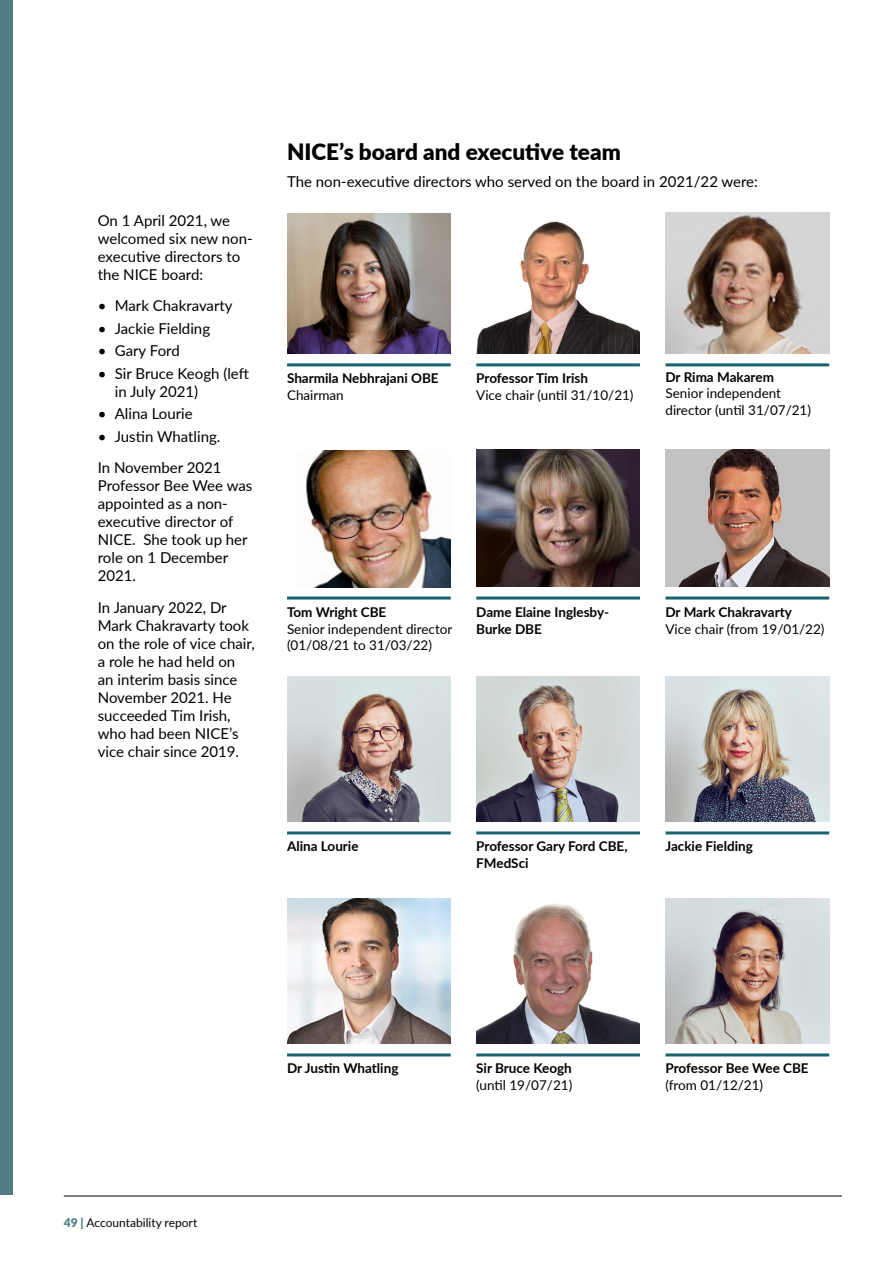
<style>
.page{position:relative;width:893px;height:1263px;background:#fff}
.page>*{position:absolute;margin:0;border:0;box-sizing:border-box;transform-origin:0 0}
.Sub_header_1{font:900 22.5px "Lato";color:#000}
.Body{font:15px/18px "Lato";color:#000}
.Captions{font:700 13.5px/16.5px "Lato";color:#000}
.Captions-2{font:13.5px/16.5px "Lato";color:#000}
.t1{font:12px "Lato";color:#000}
.s1{font-weight:900;color:#4f7d83}
.s2{font-weight:400}
</style>
<div class="page">
<hr style="left:64px;top:1196px;width:778px;height:1px;background:#000">
<div style="left:0;top:0;width:13px;height:1194px;background:#4f7d83"></div>
<img style="left:287px;top:213px;width:164px;height:141px">
<img style="left:476px;top:221px;width:164px;height:133px">
<img style="left:665px;top:212px;width:164px;height:141px">
<img style="left:305px;top:451px;width:146px;height:137px">
<img style="left:476px;top:449px;width:164px;height:138px">
<img style="left:665px;top:450px;width:164px;height:137px">
<img style="left:287px;top:677px;width:164px;height:145px">
<img style="left:476px;top:677px;width:164px;height:145px">
<img style="left:665px;top:677px;width:164px;height:145px">
<img style="left:287px;top:899px;width:164px;height:145px">
<img style="left:476px;top:904px;width:164px;height:140px">
<img style="left:665px;top:899px;width:164px;height:145px">
<hr style="left:287px;top:363px;width:164px;height:3px;background:#18646e">
<hr style="left:476px;top:363px;width:164px;height:3px;background:#18646e">
<hr style="left:476px;top:596px;width:164px;height:3px;background:#18646e">
<hr style="left:665px;top:363px;width:164px;height:3px;background:#18646e">
<hr style="left:287px;top:596px;width:164px;height:3px;background:#18646e">
<hr style="left:665px;top:596px;width:164px;height:3px;background:#18646e">
<hr style="left:287px;top:831px;width:164px;height:3px;background:#18646e">
<hr style="left:476px;top:831px;width:164px;height:3px;background:#18646e">
<hr style="left:665px;top:831px;width:164px;height:3px;background:#18646e">
<hr style="left:287px;top:1053px;width:164px;height:3px;background:#18646e">
<hr style="left:476px;top:1053px;width:164px;height:3px;background:#18646e">
<hr style="left:665px;top:1053px;width:164px;height:3px;background:#18646e">
<p class="Body" style="left:98px;top:211px;width:156px">On 1 April 2021, we welcomed six new non&shy;executive directors to the NICE board:</p>
<p class="Body" style="left:98px;top:296px;width:136px">• Mark Chakravarty</p>
<p class="Body" style="left:98px;top:319px;width:114px">• Jackie Fielding</p>
<p class="Body" style="left:98px;top:341px;width:83px">• Gary Ford</p>
<p class="Body" style="left:115px;top:364px;width:136px;text-indent:-17px">• Sir Bruce Keogh (left in July 2021)</p>
<p class="Body" style="left:98px;top:404px;width:96px">• Alina Lourie</p>
<p class="Body" style="left:98px;top:427px;width:124px">• Justin Whatling.</p>
<p class="Body" style="left:98px;top:458px;width:156px">In November 2021<br>Professor Bee Wee was appointed as a non&shy;executive director of<br>NICE. She took up her role on 1 December<br>2021.</p>
<p class="Body" style="left:98px;top:598px;width:158px">In January 2022, Dr<br>Mark Chakravarty took on the role of vice chair, a role he had held on an interim basis since<br>November 2021. He succeeded Tim Irish, who had been NICE’s vice chair since 2019.</p>
<h3 class="Sub_header_1" style="left:287px;top:135px;width:335px">NICE’s board and executive team</h3>
<p class="Body" style="left:287px;top:172px;width:472px">The non-executive directors who served on the board in 2021/22 were:</p>
<p class="Captions" style="left:287px;top:370px;width:153px">Sharmila Nebhrajani OBE</p>
<p class="Captions-2" style="left:287px;top:386px;width:58px">Chairman</p>
<p class="Captions" style="left:476px;top:370px;width:113px">Professor Tim Irish</p>
<p class="Captions-2" style="left:476px;top:386px;width:159px">Vice chair (until 31/10/21)</p>
<p class="Captions" style="left:665px;top:368px;width:110px">Dr Rima Makarem</p>
<p class="Captions-2" style="left:665px;top:385px;width:147px">Senior independent director (until 31/07/21)</p>
<p class="Captions" style="left:287px;top:604px;width:101px">Tom Wright CBE</p>
<p class="Captions-2" style="left:287px;top:620px;width:167px">Senior independent director (01/08/21 to 31/03/22)</p>
<p class="Captions" style="left:476px;top:604px;width:134px">Dame Elaine Inglesby-<br>Burke DBE</p>
<p class="Captions" style="left:665px;top:604px;width:128px">Dr Mark Chakravarty</p>
<p class="Captions-2" style="left:665px;top:620px;width:161px">Vice chair (from 19/01/22)</p>
<p class="Captions" style="left:287px;top:838px;width:73px">Alina Lourie</p>
<p class="Captions" style="left:476px;top:838px;width:153px">Professor Gary Ford CBE,<br>FMedSci</p>
<p class="Captions" style="left:665px;top:838px;width:89px">Jackie Fielding</p>
<p class="t1" style="left:64px;top:1214px;width:135px"><span class="s1">49 |</span> Accountability report</p>
<p class="Captions" style="left:287px;top:1060px;width:113px">Dr Justin Whatling</p>
<p class="Captions" style="left:476px;top:1060px;width:97px">Sir Bruce Keogh</p>
<p class="Captions-2" style="left:476px;top:1076px;width:98px">(until 19/07/21)</p>
<p class="Captions" style="left:665px;top:1060px;width:145px">Professor Bee Wee CBE <span class="s2">(from 01/12/21)</span></p>
</div>
